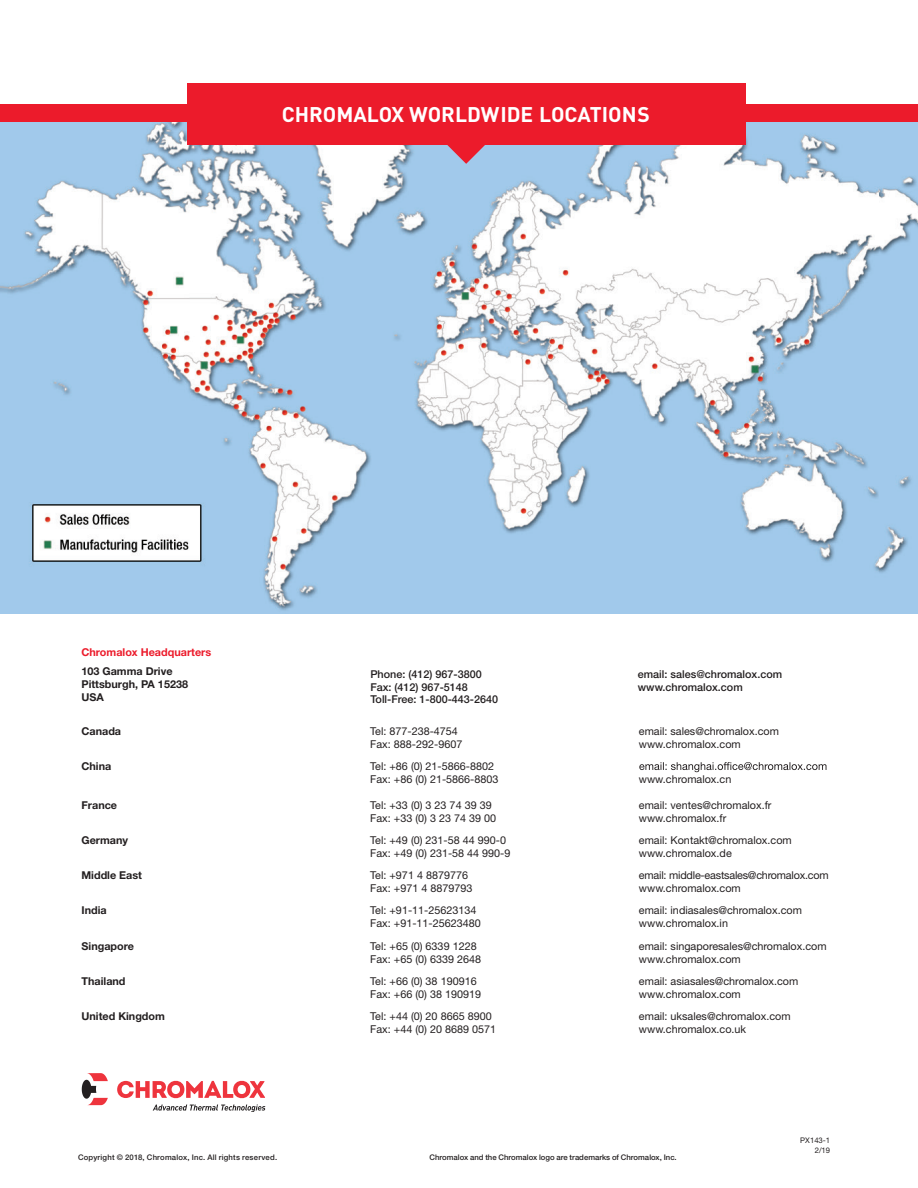
<style>
.page{position:relative;width:918px;height:1188px;background:#fff}
.page>*{position:absolute;margin:0;border:0;box-sizing:border-box;transform-origin:0 0}
.t1{font:700 21px "DIN";color:#fff}
.t2{font:10.8px/12.9px "Helvetica Neue LT Std";color:#231f20}
.t3{font:700 10.8px/12.9px "Helvetica Neue LT Std";color:#231f20}
.t4{font:500 10.8px/12.9px "Helvetica Neue";color:#231f20}
.t5{font:10.8px "Helvetica Neue LT Std";letter-spacing:-.02em;color:#231f20}
.t6{font:700 10.8px "Helvetica Neue LT Std";color:#ec1b2b}
.t7{font:500 7.65px "Helvetica Neue";letter-spacing:.005em;color:#231f20}
.t8{font:500 7.65px "Helvetica Neue";letter-spacing:.025em;color:#231f20}
.t9{font:7.65px/9.3px "Helvetica Neue LT Std";color:#231f20;text-align:right}
</style>
<div class="page">
<svg style="left:117px;top:1080px;width:148px;height:32px"></svg>
<svg style="left:82px;top:1073px;width:26px;height:32px"></svg>
<svg style="left:639px;top:762px;width:187px;height:10px"></svg>
<img style="left:0;top:122px;width:918px;height:492px">
<div style="left:0;top:105px;width:918px;height:17px;background:#ec1b2b"></div>
<svg style="left:443px;top:145px;width:47px;height:19px"></svg>
<div style="left:187px;top:83px;width:559px;height:62px;background:#ec1b2b"></div>
<h1 class="t1" style="left:282px;top:101px;width:370px">CHROMALOX WORLDWIDE LOCATIONS</h1>
<p class="t6" style="left:82px;top:645px;width:131px">Chromalox Headquarters</p>
<p class="t3" style="left:82px;top:664px;width:108px">103 Gamma Drive<br>Pittsburgh, PA 15238<br>USA</p>
<p class="t4" style="left:370px;top:667px;width:129px">Phone: (412) 967-3800<br>Fax: (412) 967-5148<br>Toll-Free: 1-800-443-2640</p>
<p class="t4" style="left:638px;top:667px;width:146px">email: sales@chromalox.com www.chromalox.com</p>
<p class="t3" style="left:82px;top:724px;width:41px">Canada</p>
<p class="t2" style="left:370px;top:724px;width:89px">Tel: 877-238-4754</p>
<p class="t2" style="left:639px;top:724px;width:141px">email: sales@chromalox.com</p>
<p class="t2" style="left:370px;top:737px;width:94px">Fax: 888-292-9607</p>
<p class="t2" style="left:639px;top:737px;width:103px">www.chromalox.com</p>
<p class="t3" style="left:82px;top:759px;width:31px">China</p>
<p class="t2" style="left:370px;top:760px;width:130px">Tel: +86 (0) 21-5866-8802<br>Fax: +86 (0) 21-5866-8803</p>
<p class="t2" style="left:639px;top:772px;width:94px">www.chromalox.cn</p>
<p class="t3" style="left:82px;top:798px;width:37px">France</p>
<p class="t2" style="left:370px;top:798px;width:123px">Tel: +33 (0) 3 23 74 39 39</p>
<p class="t2" style="left:639px;top:798px;width:134px">email: ventes@chromalox.fr</p>
<p class="t2" style="left:370px;top:811px;width:127px">Fax: +33 (0) 3 23 74 39 00</p>
<p class="t2" style="left:639px;top:811px;width:89px">www.chromalox.fr</p>
<p class="t3" style="left:82px;top:834px;width:48px">Germany</p>
<p class="t2" style="left:370px;top:834px;width:137px">Tel: +49 (0) 231-58 44 990-0</p>
<p class="t2" style="left:639px;top:834px;width:154px">email: Kontakt@chromalox.com</p>
<p class="t2" style="left:370px;top:847px;width:142px">Fax: +49 (0) 231-58 44 990-9</p>
<p class="t2" style="left:639px;top:847px;width:94px">www.chromalox.de</p>
<p class="t3" style="left:82px;top:869px;width:62px">Middle East</p>
<p class="t2" style="left:370px;top:869px;width:99px">Tel: +971 4 8879776</p>
<p class="t5" style="left:639px;top:869px;width:191px">email: middle-eastsales@chromalox.com</p>
<p class="t2" style="left:370px;top:882px;width:104px">Fax: +971 4 8879793</p>
<p class="t2" style="left:639px;top:882px;width:103px">www.chromalox.com</p>
<p class="t3" style="left:82px;top:904px;width:27px">India</p>
<p class="t2" style="left:370px;top:904px;width:108px">Tel: +91-11-25623134</p>
<p class="t2" style="left:639px;top:904px;width:165px">email: indiasales@chromalox.com</p>
<p class="t2" style="left:370px;top:917px;width:112px">Fax: +91-11-25623480</p>
<p class="t2" style="left:639px;top:917px;width:91px">www.chromalox.in</p>
<p class="t3" style="left:82px;top:939px;width:54px">Singapore</p>
<p class="t2" style="left:370px;top:939px;width:108px">Tel: +65 (0) 6339 1228</p>
<p class="t2" style="left:639px;top:939px;width:189px">email: singaporesales@chromalox.com</p>
<p class="t2" style="left:370px;top:952px;width:112px">Fax: +65 (0) 6339 2648</p>
<p class="t2" style="left:639px;top:952px;width:103px">www.chromalox.com</p>
<p class="t3" style="left:82px;top:974px;width:46px">Thailand</p>
<p class="t2" style="left:370px;top:974px;width:108px">Tel: +66 (0) 38 190916</p>
<p class="t2" style="left:639px;top:974px;width:161px">email: asiasales@chromalox.com</p>
<p class="t2" style="left:370px;top:987px;width:112px">Fax: +66 (0) 38 190919</p>
<p class="t2" style="left:639px;top:987px;width:103px">www.chromalox.com</p>
<p class="t3" style="left:82px;top:1010px;width:85px">United Kingdom</p>
<p class="t2" style="left:370px;top:1010px;width:123px">Tel: +44 (0) 20 8665 8900</p>
<p class="t2" style="left:639px;top:1010px;width:153px">email: uksales@chromalox.com</p>
<p class="t2" style="left:370px;top:1023px;width:127px">Fax: +44 (0) 20 8689 0571</p>
<p class="t2" style="left:639px;top:1023px;width:109px">www.chromalox.co.uk</p>
<p class="t8" style="left:78px;top:1153px;width:201px">Copyright © 2018, Chromalox, Inc. All rights reserved.</p>
<p class="t7" style="left:429px;top:1153px;width:249px">Chromalox and the Chromalox logo are trademarks of Chromalox, Inc.</p>
<p class="t9" style="left:800px;top:1136px;width:31px">PX143-1<br>2/19</p>
</div>
